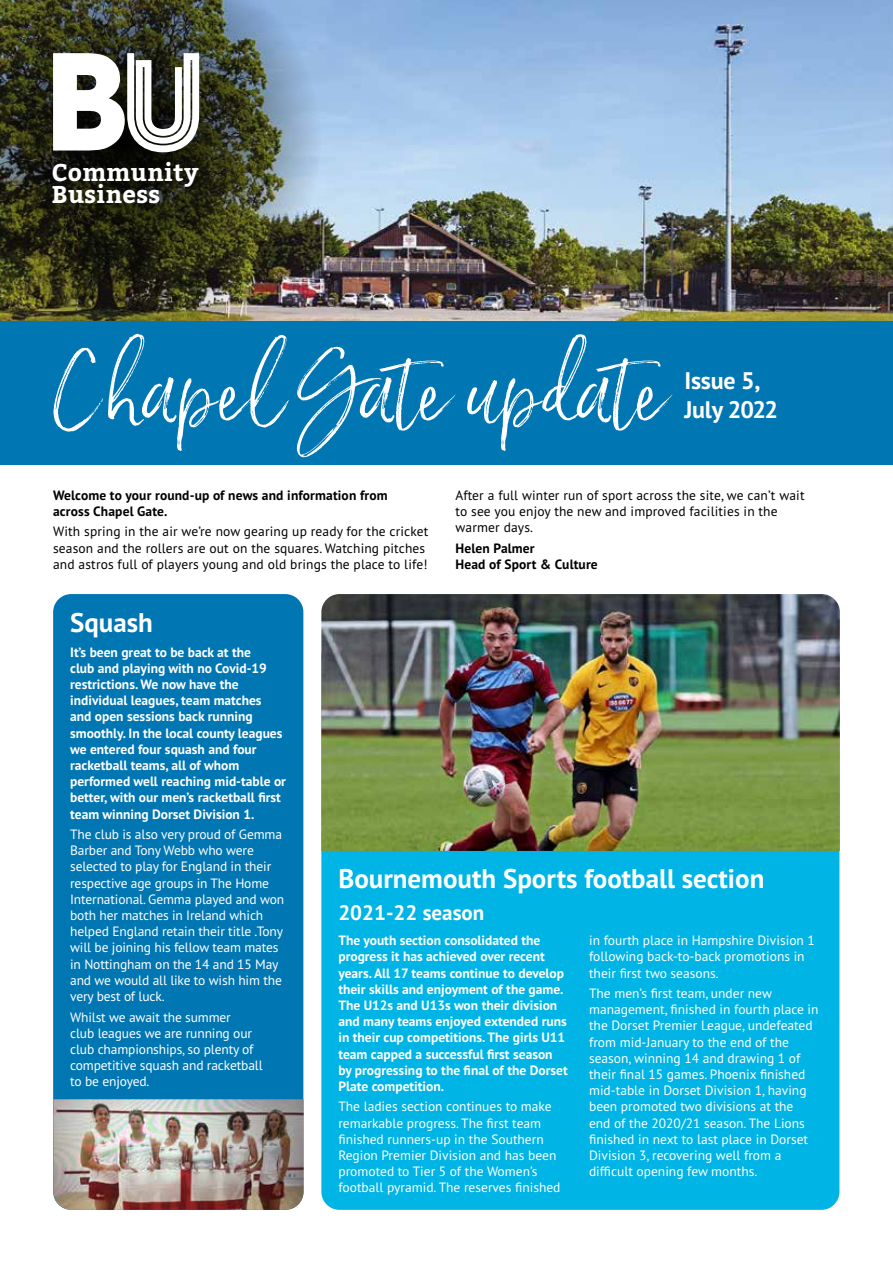
<style>
.page{position:relative;width:893px;height:1263px;background:#fff}
.page>*{position:absolute;margin:0;border:0;box-sizing:border-box;transform-origin:0 0}
.t1{font:90.75px "Saturday Script";color:#fff}
.t2{font:700 27px "PT Sans Pro";color:#fff}
.t3{font:700 24.15px/22.5px "Bitter";letter-spacing:.01em;color:#fff}
.t4{font:700 24px/28.8px "PT Sans Pro";letter-spacing:-.01em;color:#fff}
.t5{font:700 21px "PT Sans Pro";color:#fff}
.t6{font:13.5px/16.2px "PT Sans Pro";color:#fff}
.t7{font:700 13.5px/16.2px "PT Sans Pro";color:#fff}
.t8{font:13.5px/16.2px "PT Sans Pro";letter-spacing:.01em;color:#000}
.t9{font:700 13.5px/16.2px "PT Sans Pro";letter-spacing:.01em;color:#000}
</style>
<div class="page">
<img style="left:321px;top:0;width:572px;height:321px">
<img style="left:0;top:0;width:321px;height:321px">
<div style="left:0;top:321px;width:893px;height:143px;background:#0076b3"></div>
<svg style="left:53px;top:53px;width:146px;height:99px"></svg>
<div style="left:321px;top:638px;width:518px;height:572px;background:#00b4e5;border-radius:18px"></div>
<div style="left:53px;top:594px;width:250px;height:616px;background:#0076b3;border-radius:18px"></div>
<img style="left:321px;top:594px;width:519px;height:257px">
<img style="left:53px;top:1099px;width:251px;height:111px">
<h3 class="t3" style="left:51px;top:161px;width:149px">Community<br>Business</h3>
<h1 class="t1" style="left:53px;top:334px;width:615px">Chapel Gate update</h1>
<h3 class="t4" style="left:684px;top:366px;width:95px">Issue 5,<br>July 2022</h3>
<p class="t9" style="left:53px;top:487px;width:336px">Welcome to your round-up of news and information from across Chapel Gate.</p>
<p class="t8" style="left:53px;top:523px;width:377px">With spring in the air we’re now gearing up ready for the cricket season and the rollers are out on the squares. Watching pitches and astros full of players young and old brings the place to life!</p>
<p class="t8" style="left:455px;top:486px;width:351px">After a full winter run of sport across the site, we can’t wait to see you enjoy the new and improved facilities in the warmer days.</p>
<p class="t9" style="left:455px;top:539px;width:144px">Helen Palmer<br>Head of Sport &amp; Culture</p>
<h2 class="t2" style="left:70px;top:605px;width:84px">Squash</h2>
<p class="t7" style="left:70px;top:643px;width:217px">It’s been great to be back at the<br>club and playing with no Covid-19 restrictions. We now have the individual leagues, team matches and open sessions back running smoothly. In the local county leagues we entered four squash and four racketball teams, all of whom performed well reaching mid-table or better, with our men’s racketball first team winning Dorset Division 1.</p>
<p class="t6" style="left:70px;top:826px;width:216px">The club is also very proud of Gemma<br>Barber and Tony Webb who were selected to play for England in their respective age groups in The Home<br>International. Gemma played and won both her matches in Ireland which helped England retain their title .Tony will be joining his fellow team mates in Nottingham on the 14 and 15 May and we would all like to wish him the very best of luck.</p>
<p class="t6" style="left:70px;top:1008px;width:194px">Whilst we await the summer<br>club leagues we are running our club championships, so plenty of competitive squash and racketball to be enjoyed.</p>
<h2 class="t2" style="left:338px;top:861px;width:428px">Bournemouth Sports football section</h2>
<h3 class="t5" style="left:338px;top:899px;width:147px">2021-22 season</h3>
<p class="t7" style="left:338px;top:932px;width:231px">The youth section consolidated the progress it has achieved over recent years. All 17 teams continue to develop their skills and enjoyment of the game.<br>The U12s and U13s won their division and many teams enjoyed extended runs in their cup competitions. The girls U11 team capped a successful first season by progressing to the final of the Dorset Plate competition.</p>
<p class="t6" style="left:338px;top:1098px;width:224px">The ladies section continues to make remarkable progress. The first team finished runners-up in the Southern Region Premier Division and has been promoted to Tier 5 of the Women’s football pyramid. The reserves finished</p>
<p class="t6" style="left:589px;top:932px;width:227px">in fourth place in Hampshire Division 1 following back-to-back promotions in their first two seasons.</p>
<p class="t6" style="left:589px;top:985px;width:231px">The men’s first team, under new management, finished in fourth place in the Dorset Premier League, undefeated from mid-January to the end of the season, winning 14 and drawing 1 of their final 15 games. Phoenix finished mid-table in Dorset Division 1, having been promoted two divisions at the<br>end of the 2020/21 season. The Lions finished in next to last place in Dorset Division 3, recovering well from a difficult opening few months.</p>
</div>
